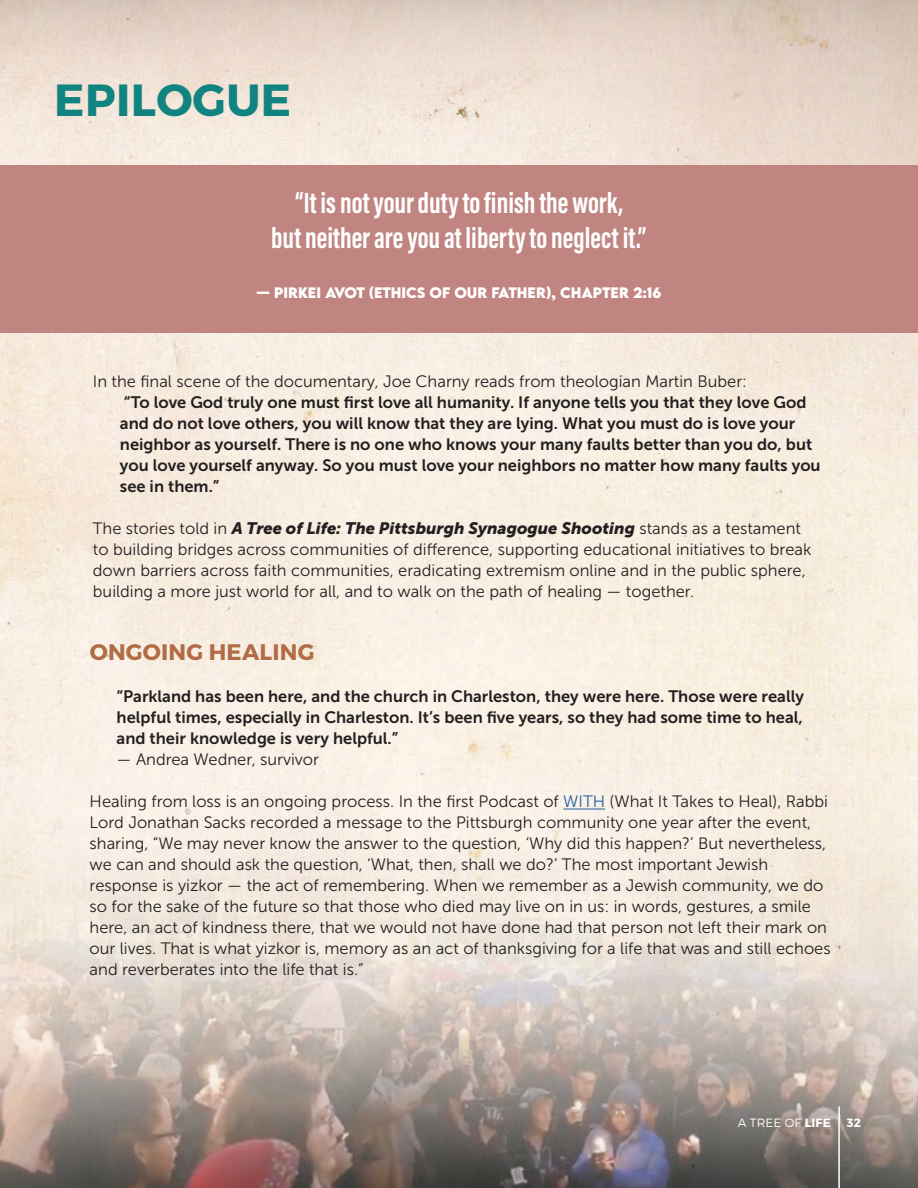
<style>
.page{position:relative;width:918px;height:1188px;background:#fff}
.page>*{position:absolute;margin:0;border:0;box-sizing:border-box;transform-origin:0 0}
.t1{font:700 45px "Montserrat";letter-spacing:.01em;color:#118380}
.t2{font:700 30px/34.5px "Acumin Pro Extra Cond";color:#fff;text-align:center}
.t3{font:700 22.5px "Montserrat";letter-spacing:.01em;color:#b16c45}
.Body_copy{font:16.5px/21px "Museo Sans 300";color:#231f20}
.Body_copy-2{font:16.5px/21px "Museo Sans 700";color:#231f20;text-align:justify}
.Quote_Attribution{font:700 13.5px "LEMONMILK";color:#fff}
.t4{font:300 12px "Montserrat";letter-spacing:.01em;color:#fff}
.t5{font:700 12px "Montserrat";color:#fff}
.s1{font-family:"Museo Sans 900";font-style:italic}
.s2{color:#215e9f}
.s3{font-weight:700}
</style>
<div class="page">
<img style="left:0;top:0;width:918px;height:580px">
<img style="left:0;top:580px;width:918px;height:608px">
<hr style="left:563px;top:809px;width:42px;height:1px;background:#215e9f">
<div style="left:0;top:165px;width:918px;height:168px;background:#c18581"></div>
<hr style="left:838px;top:1106px;width:2px;height:82px;background:#fff">
<p class="t1" style="left:54px;top:72px;width:239px">EPILOGUE</p>
<p class="t2" style="left:271px;top:186px;width:377px">“It is not your duty to finish the work,<br>but neither are you at liberty to neglect it.”</p>
<p class="Quote_Attribution" style="left:257px;top:284px;width:406px">— PIRKEI AVOT (ETHICS OF OUR FATHER), CHAPTER 2:16</p>
<p class="Body_copy" style="left:93px;top:371px;width:656px">In the final scene of the documentary, Joe Charny reads from theologian Martin Buber:</p>
<p class="Body_copy-2" style="left:120px;top:392px;width:702px;text-align:left">“To love God truly one must first love all humanity. If anyone tells you that they love God and do not love others, you will know that they are lying. What you must do is love your neighbor as yourself. There is no one who knows your many faults better than you do, but you love yourself anyway. So you must love your neighbors no matter how many faults you see in them.”</p>
<p class="Body_copy" style="left:93px;top:518px;width:720px">The stories told in <span class="s1">A Tree of Life: The Pittsburgh Synagogue Shooting</span> stands as a testament to building bridges across communities of difference, supporting educational initiatives to break down barriers across faith communities, eradicating extremism online and in the public sphere, building a more just world for all, and to walk on the path of healing — together.</p>
<h3 class="t3" style="left:90px;top:638px;width:226px">ONGOING HEALING</h3>
<p class="Body_copy-2" style="left:117px;top:686px;width:689px">“Parkland has been here, and the church in Charleston, they were here. Those were really helpful times, especially in Charleston. It’s been five years, so they had some time to heal, and their knowledge is very helpful.”</p>
<p class="Body_copy" style="left:117px;top:749px;width:204px">— Andrea Wedner, survivor</p>
<p class="Body_copy" style="left:90px;top:791px;width:743px">Healing from loss is an ongoing process. In the first Podcast of <span class="s2">WITH</span> (What It Takes to Heal), Rabbi Lord Jonathan Sacks recorded a message to the Pittsburgh community one year after the event, sharing, “We may never know the answer to the question, ‘Why did this happen?’ But nevertheless, we can and should ask the question, ‘What, then, shall we do?’ The most important Jewish response is yizkor — the act of remembering. When we remember as a Jewish community, we do so for the sake of the future so that those who died may live on in us: in words, gestures, a smile here, an act of kindness there, that we would not have done had that person not left their mark on our lives. That is what yizkor is, memory as an act of thanksgiving for a life that was and still echoes and reverberates into the life that is.”</p>
<p class="t4" style="left:738px;top:1115px;width:95px">A TREE OF <span class="s3">LIFE</span></p>
<p class="t5" style="left:847px;top:1115px;width:15px">32</p>
</div>
